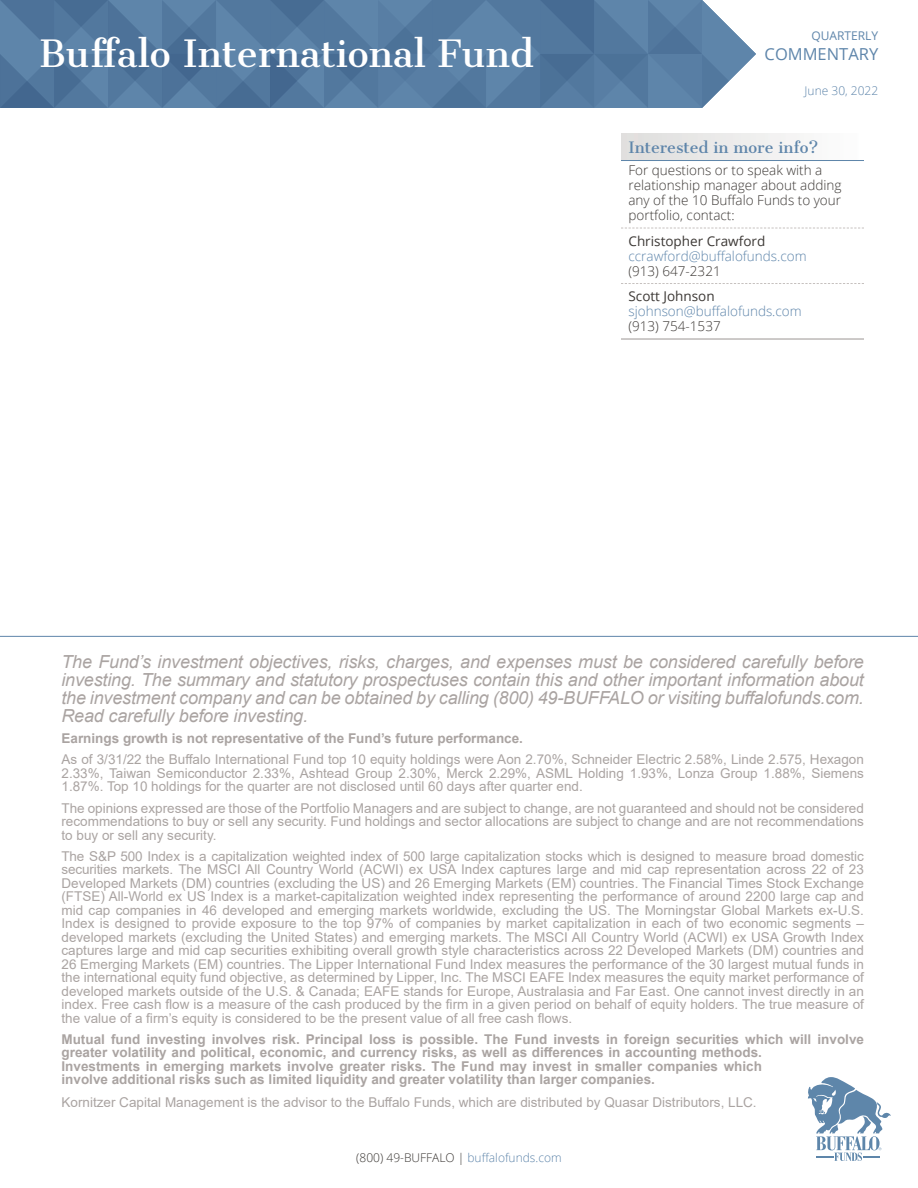
<style>
.page{position:relative;width:918px;height:1188px;background:#fff}
.page>*{position:absolute;margin:0;border:0;box-sizing:border-box;transform-origin:0 0}
.t1{font:36px "Cantata One";color:#fff}
.t2{font:italic 18px/18px "Arial";letter-spacing:-.01em;color:#aaa4a2;text-align:justify}
.t3{font:16.5px "Open Sans";color:#5e85aa}
.t4{font:15px "Cantata One";color:#5e85aa}
.t5{font:13.5px/13.5px "Arial";color:#aaa4a2;text-align:justify}
.t6{font:700 13.5px/13.5px "Arial";color:#aaa4a2}
.t7{font:300 13.5px/15px "Open Sans";color:#3c3835}
.t8{font:300 13.5px "Open Sans";color:#5e85aa}
.t9{font:13.5px "Open Sans";color:#3c3835}
.t10{font:300 12px "Open Sans";color:#3c3835}
.t11{font:300 12px "Open Sans";color:#5e85aa}
.t12{font:12px "Open Sans";color:#5e85aa}
.s1{color:#5e85aa}
</style>
<div class="page">
<svg style="left:0;top:0;width:756px;height:108px;background:#5a7fa3"></svg>
<svg style="left:808px;top:1077px;width:83px;height:84px"></svg>
<hr style="left:0;top:636px;width:918px;height:1px;background:#5e85aa">
<div style="left:621px;top:134px;width:243px;height:26px;background:linear-gradient(to right,#dedddc,#fefefe)"></div>
<hr style="left:621px;top:160px;width:243px;height:1px;background:#5e85aa">
<svg style="left:621px;top:228px;width:243px;height:1px"></svg>
<svg style="left:621px;top:283px;width:243px;height:1px"></svg>
<hr style="left:621px;top:339px;width:243px;height:1px;background:#9c9694">
<h1 class="t1" style="left:39px;top:31px;width:496px">Buffalo International Fund</h1>
<p class="t12" style="left:812px;top:28px;width:68px">QUARTERLY</p>
<p class="t3" style="left:765px;top:43px;width:115px">COMMENTARY</p>
<p class="t11" style="left:805px;top:82px;width:75px">June 30, 2022</p>
<p class="t4" style="left:628px;top:138px;width:191px">Interested in more info?</p>
<p class="t7" style="left:628px;top:162px;width:214px">For questions or to speak with a relationship manager about adding any of the 10 Buffalo Funds to your portfolio, contact:</p>
<p class="t9" style="left:628px;top:231px;width:138px">Christopher Crawford</p>
<p class="t8" style="left:628px;top:246px;width:180px">ccrawford@buffalofunds.com</p>
<p class="t7" style="left:628px;top:263px;width:94px">(913) 647-2321</p>
<p class="t9" style="left:628px;top:287px;width:88px">Scott Johnson</p>
<p class="t8" style="left:628px;top:302px;width:175px">sjohnson@buffalofunds.com</p>
<p class="t7" style="left:628px;top:318px;width:94px">(913) 754-1537</p>
<p class="t2" style="left:62px;top:653px;width:804px">The Fund’s investment objectives, risks, charges, and expenses must be considered carefully before investing. The summary and statutory prospectuses contain this and other important information about the investment company and can be obtained by calling (800) 49-BUFFALO or visiting buffalofunds.com.<br>Read carefully before investing.</p>
<p class="t6" style="left:62px;top:732px;width:463px">Earnings growth is not representative of the Fund’s future performance.</p>
<p class="t5" style="left:62px;top:753px;width:804px">As of 3/31/22 the Buffalo International Fund top 10 equity holdings were Aon 2.70%, Schneider Electric 2.58%, Linde 2.575, Hexagon 2.33%, Taiwan Semiconductor 2.33%, Ashtead Group 2.30%, Merck 2.29%, ASML Holding 1.93%, Lonza Group 1.88%, Siemens 1.87%. Top 10 holdings for the quarter are not disclosed until 60 days after quarter end.</p>
<p class="t5" style="left:62px;top:801px;width:804px">The opinions expressed are those of the Portfolio Managers and are subject to change, are not guaranteed and should not be considered recommendations to buy or sell any security. Fund holdings and sector allocations are subject to change and are not recommendations to buy or sell any security.</p>
<p class="t5" style="left:62px;top:849px;width:804px">The S&amp;P 500 Index is a capitalization weighted index of 500 large capitalization stocks which is designed to measure broad domestic securities markets. The MSCI All Country World (ACWI) ex USA Index captures large and mid cap representation across 22 of 23<br>Developed Markets (DM) countries (excluding the US) and 26 Emerging Markets (EM) countries. The Financial Times Stock Exchange (FTSE) All-World ex US Index is a market-capitalization weighted index representing the performance of around 2200 large cap and mid cap companies in 46 developed and emerging markets worldwide, excluding the US. The Morningstar Global Markets ex-U.S.<br>Index is designed to provide exposure to the top 97% of companies by market capitalization in each of two economic segments – developed markets (excluding the United States) and emerging markets. The MSCI All Country World (ACWI) ex USA Growth Index captures large and mid cap securities exhibiting overall growth style characteristics across 22 Developed Markets (DM) countries and 26 Emerging Markets (EM) countries. The Lipper International Fund Index measures the performance of the 30 largest mutual funds in the international equity fund objective, as determined by Lipper, Inc. The MSCI EAFE Index measures the equity market performance of developed markets outside of the U.S. &amp; Canada; EAFE stands for Europe, Australasia and Far East. One cannot invest directly in an index. Free cash flow is a measure of the cash produced by the firm in a given period on behalf of equity holders. The true measure of the value of a firm’s equity is considered to be the present value of all free cash flows.</p>
<p class="t6" style="left:62px;top:1032px;width:804px">Mutual fund investing involves risk. Principal loss is possible. The Fund invests in foreign securities which will involve greater volatility and political, economic, and currency risks, as well as differences in accounting methods.<br>Investments in emerging markets involve greater risks. The Fund may invest in smaller companies which<br>involve additional risks such as limited liquidity and greater volatility than larger companies.</p>
<p class="t5" style="left:62px;top:1095px;width:697px">Kornitzer Capital Management is the advisor to the Buffalo Funds, which are distributed by Quasar Distributors, LLC.</p>
<p class="t10" style="left:356px;top:1149px;width:207px">(800) 49-BUFFALO | <span class="s1">buffalofunds.com</span></p>
</div>
